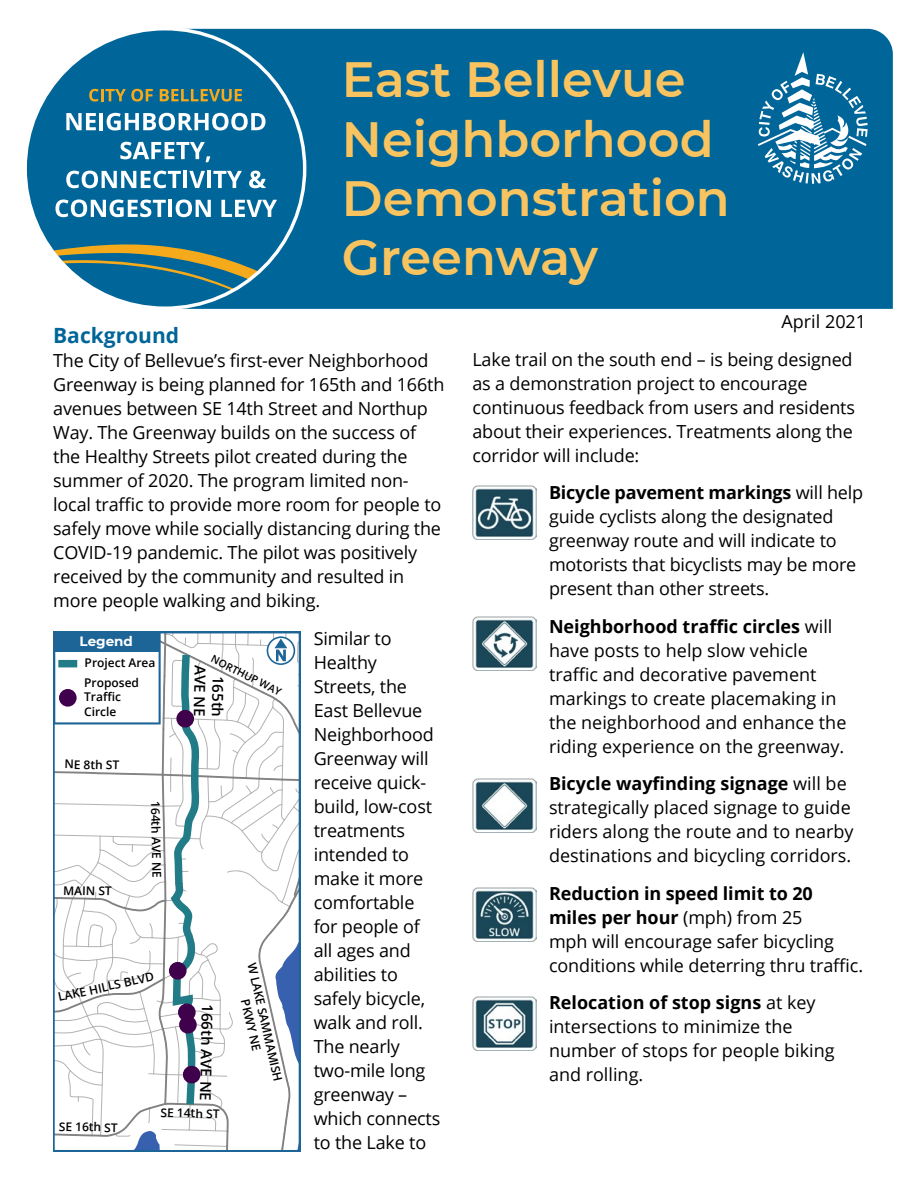
<style>
.page{position:relative;width:918px;height:1188px;background:#fff}
.page>*{position:absolute;margin:0;border:0;box-sizing:border-box;transform-origin:0 0}
.LARGE_TITLE_flyer_si{font:600 49.5px/59.4px "Montserrat";color:#f9c45f}
.subheads_in_text{font:700 21px "Open Sans";color:#006598}
.text{font:18px/24px "Open Sans";letter-spacing:-.01em;color:#000}
.street_flyer_side{font:18px "Open Sans";color:#000}
.t1{font:600 15px/18px "Open Sans";color:#000;text-align:right}
.t2{font:700 13.5px "Montserrat";color:#fff}
.t3{font:600 12px/14.4px "Open Sans";color:#000}
.t4{font:600 10.5px "Open Sans";color:#000}
.s1{font-weight:700}
</style>
<div class="page">
<div style="left:185px;top:29px;width:708px;height:280px;background:#006598"></div>
<div style="left:26px;top:29px;width:280px;height:280px;background:#006598;border-radius:50%"></div>
<svg style="left:89px;top:89px;width:64px;height:13px"></svg>
<svg style="left:160px;top:89px;width:82px;height:13px"></svg>
<svg style="left:66px;top:113px;width:30px;height:17px"></svg>
<hr style="left:99px;top:113px;width:4px;height:17px;background:#fff">
<svg style="left:107px;top:113px;width:159px;height:17px"></svg>
<svg style="left:120px;top:142px;width:90px;height:20px"></svg>
<svg style="left:66px;top:171px;width:115px;height:17px"></svg>
<hr style="left:184px;top:171px;width:3px;height:17px;background:#fff">
<svg style="left:189px;top:171px;width:16px;height:17px"></svg>
<hr style="left:207px;top:171px;width:4px;height:17px;background:#fff">
<svg style="left:213px;top:171px;width:29px;height:17px"></svg>
<svg style="left:249px;top:171px;width:17px;height:17px"></svg>
<svg style="left:55px;top:199px;width:111px;height:18px"></svg>
<hr style="left:168px;top:200px;width:4px;height:17px;background:#fff">
<svg style="left:176px;top:199px;width:35px;height:18px"></svg>
<svg style="left:221px;top:200px;width:56px;height:17px"></svg>
<svg style="left:52px;top:244px;width:208px;height:47px"></svg>
<img style="left:472px;top:485px;width:64px;height:54px">
<img style="left:472px;top:617px;width:64px;height:54px">
<img style="left:472px;top:778px;width:64px;height:54px">
<img style="left:472px;top:887px;width:64px;height:55px">
<img style="left:472px;top:997px;width:64px;height:54px">
<svg style="left:53px;top:632px;width:247px;height:519px"></svg>
<svg style="left:758px;top:52px;width:110px;height:132px"></svg>
<svg style="left:490px;top:493px;width:6px;height:6px"></svg>
<svg style="left:490px;top:627px;width:6px;height:6px"></svg>
<svg style="left:490px;top:784px;width:6px;height:6px"></svg>
<svg style="left:490px;top:894px;width:6px;height:6px"></svg>
<svg style="left:490px;top:1003px;width:6px;height:6px"></svg>
<p class="LARGE_TITLE_flyer_si" style="left:342px;top:48px;width:389px">East Bellevue<br>Neighborhood<br>Demonstration<br>Greenway</p>
<p class="subheads_in_text" style="left:53px;top:321px;width:127px">Background</p>
<p class="text" style="left:53px;top:348px;width:393px">The City of Bellevue’s first-ever Neighborhood Greenway is being planned for 165th and 166th avenues between SE 14th Street and Northup Way. The Greenway builds on the success of the Healthy Streets pilot created during the summer of 2020. The program limited non&shy;local traffic to provide more room for people to safely move while socially distancing during the COVID-19 pandemic. The pilot was positively received by the community and resulted in more people walking and biking.</p>
<p class="text" style="left:314px;top:626px;width:128px">Similar to<br>Healthy<br>Streets, the<br>East Bellevue<br>Neighborhood<br>Greenway will receive quick&shy;build, low-cost treatments intended to make it more comfortable for people of all ages and abilities to safely bicycle, walk and roll.<br>The nearly two-mile long greenway – which connects to the Lake to</p>
<p class="t2" style="left:80px;top:631px;width:55px">Legend</p>
<p class="t3" style="left:84px;top:653px;width:73px;line-height:19.6px">Project Area<br>Proposed</p>
<p class="t3" style="left:84px;top:689px;width:38px">Traffic<br>Circle</p>
<p class="t4" style="left:215px;top:651px;width:79px;rotate:27deg">NORTHUP WAY</p>
<p class="t1" style="left:228px;top:666px;width:53px;rotate:91deg">165th<br>AVE NE</p>
<p class="t3" style="left:65px;top:757px;width:56px;rotate:1deg">NE 8th ST</p>
<p class="t3" style="left:163px;top:801px;width:79px;rotate:89deg">164th AVE NE</p>
<p class="t3" style="left:63px;top:883px;width:50px;rotate:1deg">MAIN ST</p>
<p class="t3" style="left:259px;top:961px;width:123px;text-align:center;rotate:77deg">W LAKE SAMMAMISH<br>PKWY NE</p>
<p class="t3" style="left:57px;top:990px;width:100px;rotate:-12deg">LAKE HILLS BLVD</p>
<p class="t1" style="left:217px;top:1004px;width:98px;rotate:91deg">166th AVE NE</p>
<p class="t3" style="left:161px;top:1105px;width:60px;rotate:1deg">SE 14th ST</p>
<p class="t3" style="left:59px;top:1119px;width:60px;rotate:1deg">SE 16th ST</p>
<p class="street_flyer_side" style="left:782px;top:309px;width:86px">April 2021</p>
<p class="text" style="left:472px;top:347px;width:384px">Lake trail on the south end – is being designed as a demonstration project to encourage continuous feedback from users and residents about their experiences. Treatments along the corridor will include:</p>
<p class="text" style="left:549px;top:480px;width:316px"><span class="s1">Bicycle pavement markings</span> will help guide cyclists along the designated greenway route and will indicate to motorists that bicyclists may be more present than other streets.</p>
<p class="text" style="left:549px;top:614px;width:299px"><span class="s1">Neighborhood traffic circles</span> will have posts to help slow vehicle traffic and decorative pavement markings to create placemaking in the neighborhood and enhance the riding experience on the greenway.</p>
<p class="text" style="left:549px;top:771px;width:306px"><span class="s1">Bicycle wayfinding signage</span> will be strategically placed signage to guide riders along the route and to nearby destinations and bicycling corridors.</p>
<p class="text" style="left:549px;top:881px;width:316px"><span class="s1">Reduction in speed limit to 20 miles per hour</span> (mph) from 25<br>mph will encourage safer bicycling conditions while deterring thru traffic.</p>
<p class="text" style="left:549px;top:990px;width:287px"><span class="s1">Relocation of stop signs</span> at key intersections to minimize the number of stops for people biking and rolling.</p>
</div>
